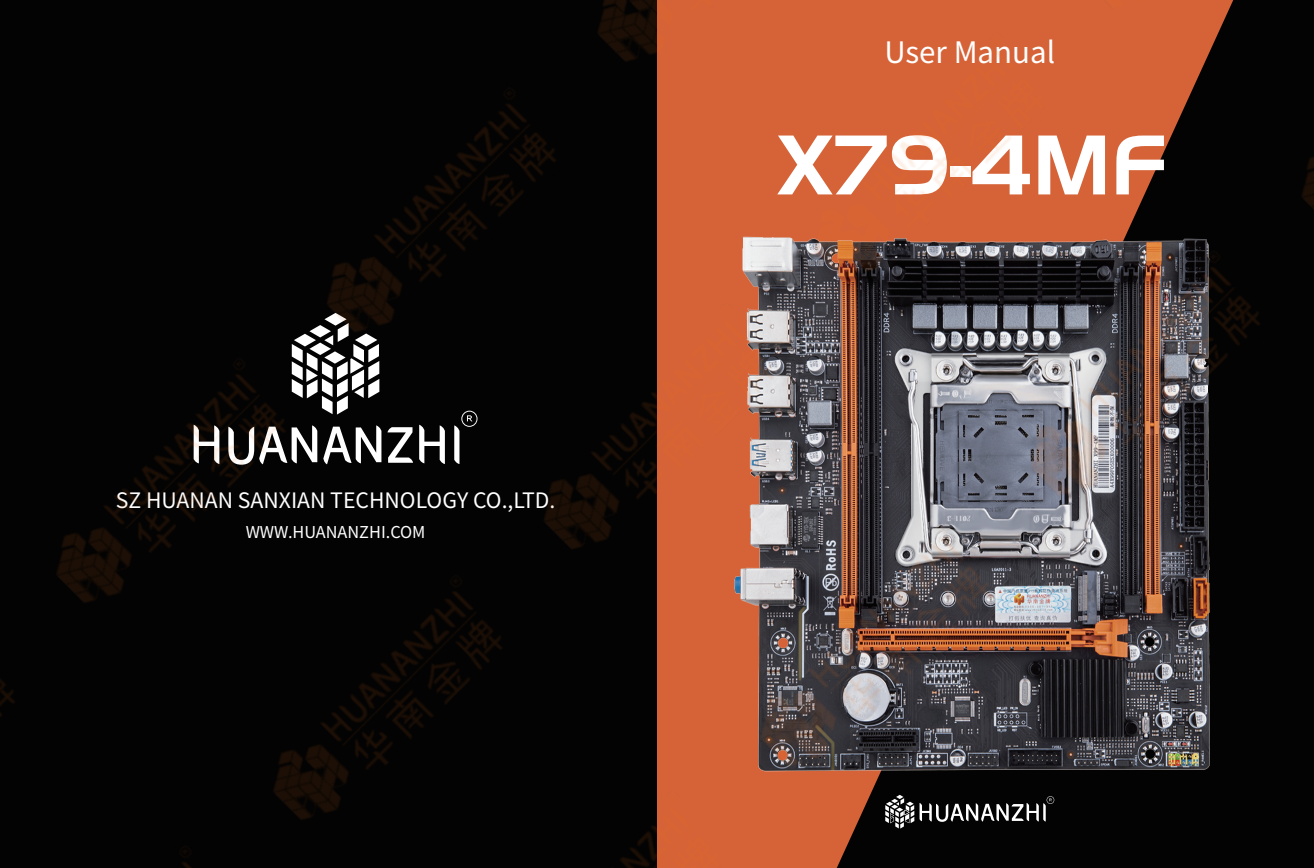
<style>
.page{position:relative;width:1314px;height:868px;background:#fff}
.page>*{position:absolute;margin:0;border:0;box-sizing:border-box;transform-origin:0 0}
.t1{font:88.2px "Pang Men Zheng Dao";color:#fff}
.t2{font:29.47px "Source Han Sans SC";color:#fff}
.t3{font:21.15px "Source Han Sans SC";color:#fff}
.t4{font:16.2px "Source Han Sans SC";color:#fff}
</style>
<div class="page">
<div style="left:0;top:0;width:1314px;height:867px;background:#030303"></div>
<svg style="left:657px;top:0;width:556px;height:867px;fill:#d66337"></svg>
<svg style="left:323px;top:425px;width:58px;height:39px"></svg>
<svg style="left:387px;top:427px;width:26px;height:35px"></svg>
<svg style="left:419px;top:424px;width:26px;height:40px"></svg>
<svg style="left:454px;top:410px;width:23px;height:54px"></svg>
<svg style="left:322px;top:370px;width:57px;height:44px"></svg>
<svg style="left:885px;top:811px;width:169px;height:17px"></svg>
<img style="left:678px;top:195px;width:535px;height:616px">
<img style="left:721px;top:498px;width:305px;height:305px">
<img style="left:0;top:679px;width:15px;height:38px">
<img style="left:620px;top:768px;width:136px;height:99px">
<img style="left:273px;top:579px;width:229px;height:241px">
<img style="left:57px;top:363px;width:265px;height:277px">
<img style="left:544px;top:281px;width:266px;height:305px">
<img style="left:287px;top:92px;width:306px;height:278px">
<img style="left:992px;top:227px;width:268px;height:306px">
<img style="left:775px;top:11px;width:305px;height:305px">
<img style="left:558px;top:0;width:305px;height:99px">
<img style="left:1302px;top:157px;width:12px;height:52px">
<div style="left:1045px;top:0;width:189px;height:46px;background:#d66337"></div>
<p class="t3" style="left:116px;top:488px;width:441px">SZ HUANAN SANXIAN TECHNOLOGY CO.,LTD.</p>
<p class="t4" style="left:246px;top:523px;width:181px">WWW.HUANANZHI.COM</p>
<h2 class="t2" style="left:884px;top:35px;width:172px">User Manual</h2>
<h1 class="t1" style="left:777px;top:118px;width:392px">X79-4MF</h1>
</div>
